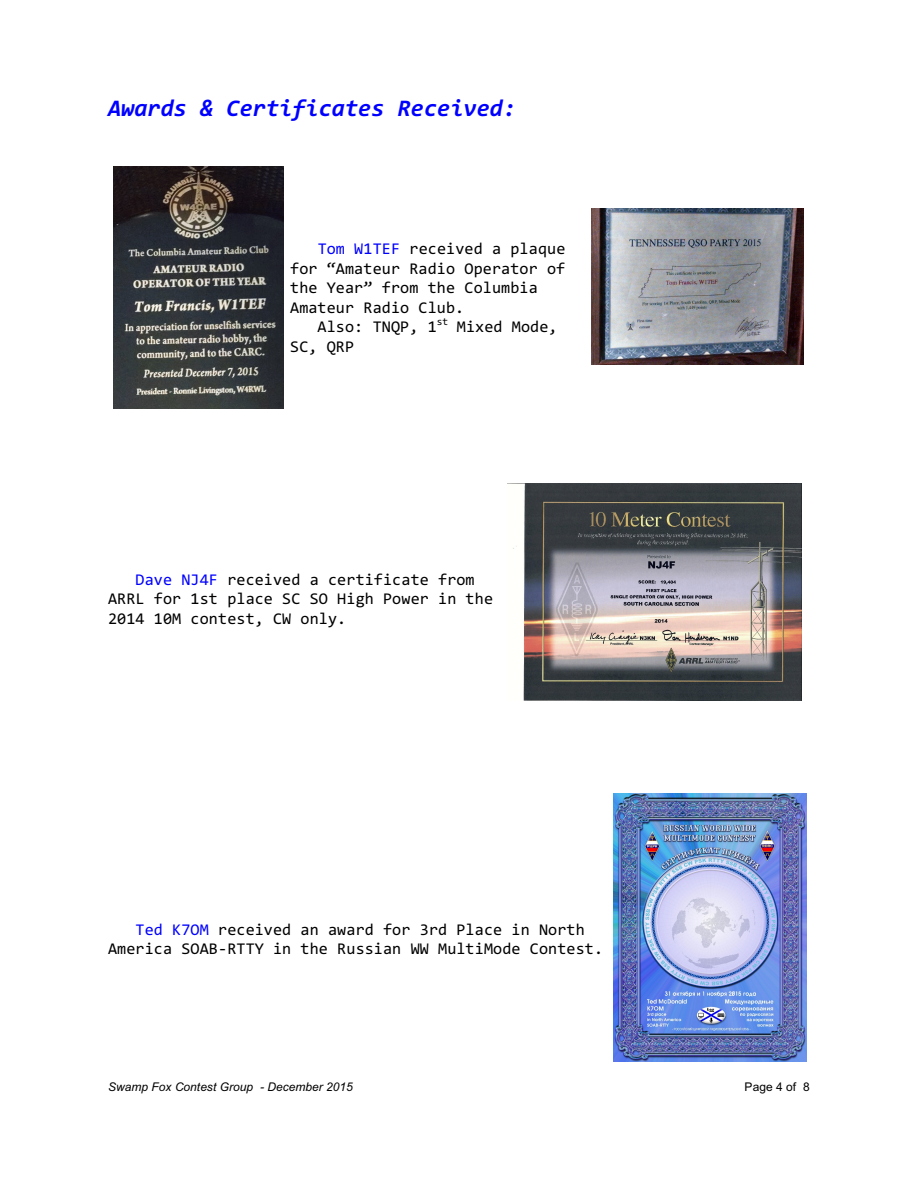
<style>
.page{position:relative;width:918px;height:1188px;background:#fff}
.page>*{position:absolute;margin:0;border:0;box-sizing:border-box;transform-origin:0 0}
.t1{font:italic 700 24px "Consolas";color:#00f}
.t2{font:16.5px/19.5px "Consolas";letter-spacing:.005em;color:#000}
.t3{font:italic 12px "Arial";color:#000}
.t4{font:12px "Arial";color:#000}
.s1{color:#00f}
</style>
<div class="page">
<img style="left:113px;top:166px;width:171px;height:242px">
<img style="left:591px;top:209px;width:213px;height:155px">
<img style="left:508px;top:483px;width:293px;height:217px">
<img style="left:614px;top:794px;width:193px;height:267px">
<h1 class="t1" style="left:108px;top:99px;width:410px">Awards &amp; Certificates Received:</h1>
<p class="t2" style="left:290px;top:241px;width:277px;text-indent:28px"><span class="s1">Tom W1TEF</span> received a plaque for “Amateur Radio Operator of the Year” from the Columbia<br>Amateur Radio Club.</p>
<p class="t2" style="left:290px;top:318px;width:269px;text-indent:27px">Also: TNQP, 1<sup>st</sup> Mixed Mode,<br>SC, QRP</p>
<p class="t2" style="left:108px;top:571px;width:387px;text-indent:28px"><span class="s1">Dave NJ4F</span> received a certificate from<br>ARRL for 1st place SC SO High Power in the<br>2014 10M contest, CW only.</p>
<p class="t2" style="left:108px;top:921px;width:497px;text-align:center"><span class="s1">Ted K7OM</span> received an award for 3rd Place in North<br>America SOAB-RTTY in the Russian WW MultiMode Contest.</p>
<p class="t3" style="left:108px;top:1082px;width:246px">Swamp Fox Contest Group - December 2015</p>
<p class="t4" style="left:745px;top:1082px;width:67px">Page 4 of 8</p>
</div>
